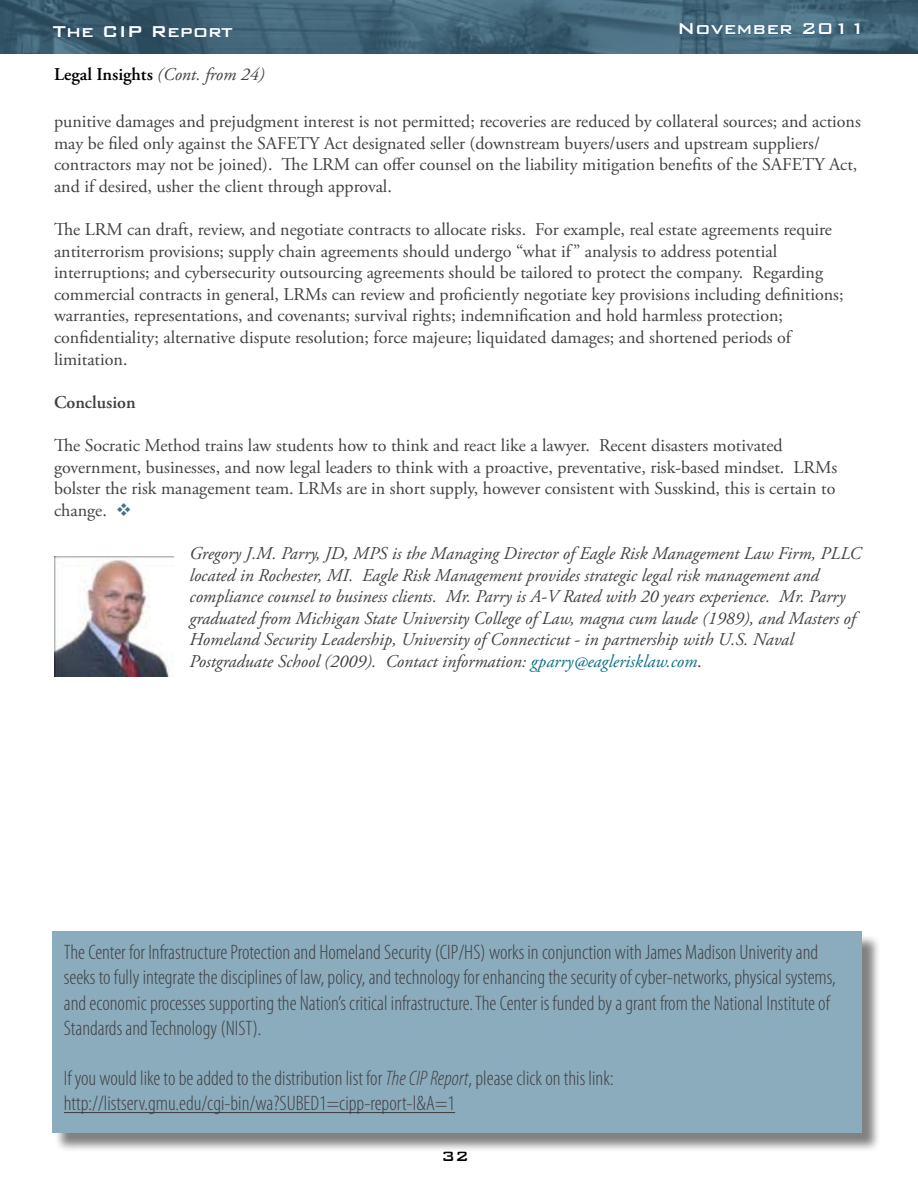
<style>
.page{position:relative;width:918px;height:1188px;background:#fff}
.page>*{position:absolute;margin:0;border:0;box-sizing:border-box;transform-origin:0 0}
.t1{font:300 condensed 21px/25.2px "Myriad Pro";color:#414042}
.t2{font:500 21px "Bank Gothic BT";color:#fff}
.t3{font:18px/21.6px "Adobe Garamond Pro";color:#414042}
.t4{font:italic 18px/21.6px "Adobe Garamond Pro";color:#414042}
.t5{font:600 18px "Adobe Garamond Pro";color:#000}
.t6{font:600 18px "Adobe Garamond Pro";color:#414042}
.t7{font:500 18px "Bank Gothic BT";color:#000}
.s1{font-weight:400;font-style:italic;color:#414042}
.s2{color:#487189}
.s3{color:#0a6e86}
.s4{font-style:normal}
.s5{font-style:italic}
</style>
<div class="page">
<img style="left:0;top:0;width:918px;height:54px">
<svg style="left:679px;top:23px;width:114px;height:12px"></svg>
<svg style="left:803px;top:23px;width:29px;height:12px"></svg>
<svg style="left:838px;top:23px;width:6px;height:12px"></svg>
<svg style="left:854px;top:23px;width:6px;height:12px"></svg>
<div style="left:54px;top:934px;width:827px;height:218px;background:#000;opacity:.5"></div>
<div style="left:52px;top:932px;width:810px;height:201px;background:#8aacbc"></div>
<hr style="left:64px;top:1112px;width:391px;height:1px;background:#414042">
<img style="left:54px;top:556px;width:120px;height:120px">
<p class="t2" style="left:53px;top:20px;width:182px">The CIP Report</p>
<p class="t2" style="left:677px;top:17px;width:190px">November 2011</p>
<p class="t5" style="left:54px;top:64px;width:212px">Legal Insights <span class="s1">(Cont. from 24)</span></p>
<p class="t3" style="left:54px;top:111px;width:808px">punitive damages and prejudgment interest is not permitted; recoveries are reduced by collateral sources; and actions may be filed only against the SAFETY Act designated seller (downstream buyers/users and upstream suppliers/ contractors may not be joined). The LRM can offer counsel on the liability mitigation benefits of the SAFETY Act, and if desired, usher the client through approval.</p>
<p class="t3" style="left:54px;top:219px;width:791px">The LRM can draft, review, and negotiate contracts to allocate risks. For example, real estate agreements require antiterrorism provisions; supply chain agreements should undergo “what if” analysis to address potential interruptions; and cybersecurity outsourcing agreements should be tailored to protect the company. Regarding commercial contracts in general, LRMs can review and proficiently negotiate key provisions including definitions; warranties, representations, and covenants; survival rights; indemnification and hold harmless protection; confidentiality; alternative dispute resolution; force majeure; liquidated damages; and shortened periods of limitation.</p>
<p class="t6" style="left:54px;top:392px;width:83px">Conclusion</p>
<p class="t3" style="left:54px;top:435px;width:785px">The Socratic Method trains law students how to think and react like a lawyer. Recent disasters motivated government, businesses, and now legal leaders to think with a proactive, preventative, risk-based mindset. LRMs bolster the risk management team. LRMs are in short supply, however consistent with Susskind, this is certain to change. <span class="s2">❖</span></p>
<p class="t4" style="left:190px;top:543px;width:673px">Gregory J.M. Parry, JD, MPS is the Managing Director of Eagle Risk Management Law Firm, PLLC located in Rochester, MI. Eagle Risk Management provides strategic legal risk management and compliance counsel to business clients. Mr. Parry is A-V Rated with 20 years experience. Mr. Parry graduated from Michigan State University College of Law, magna cum laude (1989), and Masters of Homeland Security Leadership, University of Connecticut - in partnership with U.S. Naval Postgraduate School (2009). Contact information: <span class="s3">gparry@eaglerisklaw.com</span><span class="s4">.</span></p>
<p class="t1" style="left:64px;top:940px;width:773px">The Center for Infrastructure Protection and Homeland Security (CIP/HS) works in conjunction with James Madison Univerity and seeks to fully integrate the disciplines of law, policy, and technology for enhancing the security of cyber-networks, physical systems, and economic processes supporting the Nation’s critical infrastructure. The Center is funded by a grant from the National Institute of Standards and Technology (NIST).</p>
<p class="t1" style="left:64px;top:1066px;width:551px">If you would like to be added to the distribution list for <span class="s5">The CIP Report</span>, please click on this link: http://listserv.gmu.edu/cgi-bin/wa?SUBED1=cipp-report-l&amp;A=1</p>
<p class="t7" style="left:441px;top:1147px;width:29px">32</p>
</div>
